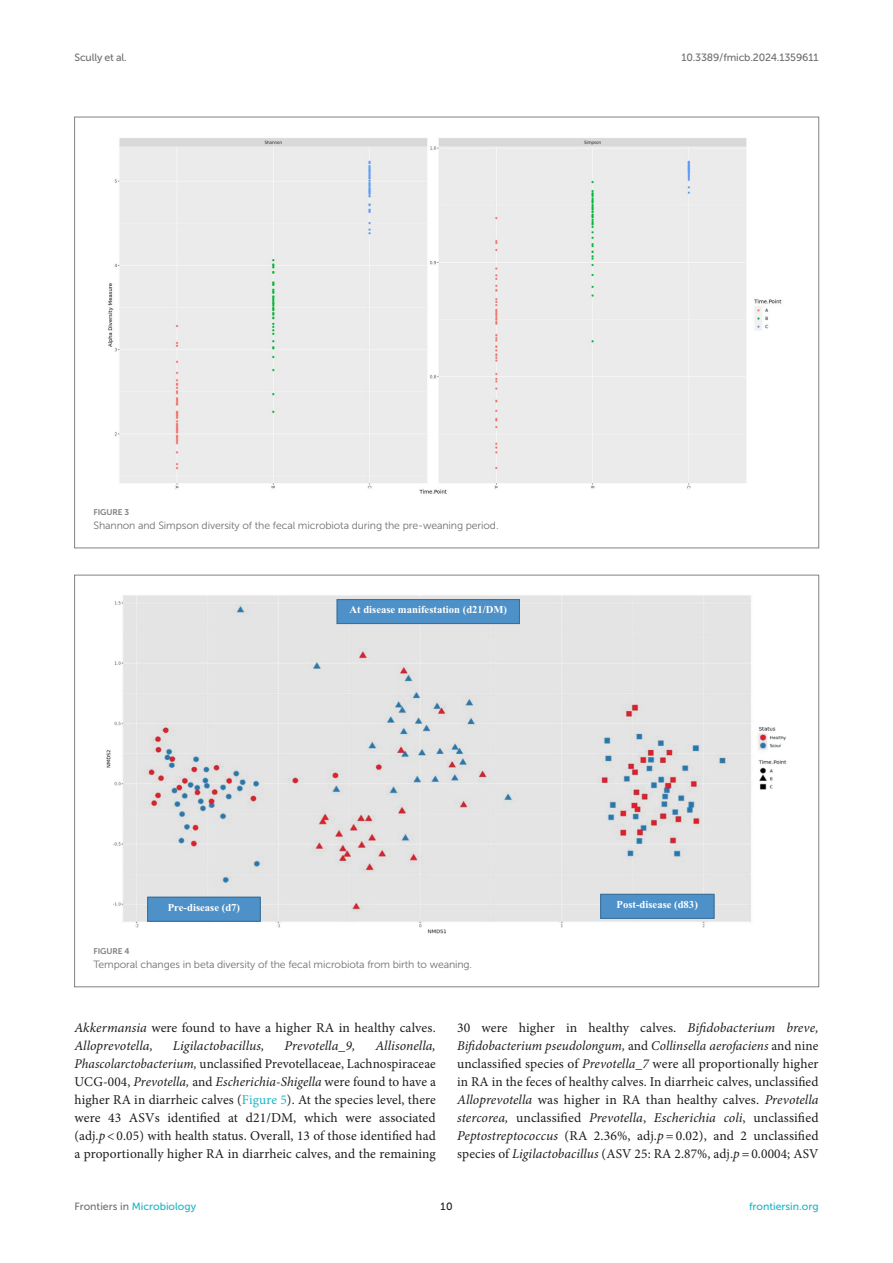
<style>
.page{position:relative;width:893px;height:1263px;background:#fff}
.page>*{position:absolute;margin:0;border:0;box-sizing:border-box;transform-origin:0 0}
.TEXT_FLUSH{font:13.5px/18px "Minion Pro";letter-spacing:.01em;color:#1b1c1b;text-align:justify}
.TEXT_FLUSH-2{font:italic 13.5px "Minion Pro";letter-spacing:.005em;color:#1b1c1b}
.t1{font:700 10.65px "Times New Roman";color:#fff}
.FIG_LEG{font:10.5px "Museo Sans 300";letter-spacing:-.01em;color:#706f70}
.t2{font:10.5px "Museo Sans 500";color:#1db5c3}
.t3{font:10.5px "Museo Sans 500";letter-spacing:-.015em;color:#706f70}
.t4{font:10.5px "Museo Sans 500";color:#1b1c1b}
.FIG_HD{font:8.25px "Museo Sans 700";letter-spacing:-.01em;color:#7e7f7f}
.s1{font-style:italic}
.s2{color:#1db5c3}
.s3{color:#706f70}
</style>
<div class="page">
<img style="left:108px;top:138px;width:674px;height:356px">
<img style="left:106px;top:595px;width:681px;height:339px">
<div style="left:147px;top:897px;width:114px;height:25px;background:#4e91c9;border:1px solid #3c709a"></div>
<div style="left:337px;top:599px;width:183px;height:25px;background:#4e91c9;border:1px solid #3c709a"></div>
<div style="left:600px;top:894px;width:114px;height:25px;background:#4e91c9;border:1px solid #3c709a"></div>
<p class="t3" style="left:74px;top:51px;width:54px">Scully et al.</p>
<p class="t3" style="left:681px;top:51px;width:139px">10.3389/fmicb.2024.1359611</p>
<p class="FIG_HD" style="left:94px;top:508px;width:37px">FIGURE 3</p>
<p class="FIG_LEG" style="left:94px;top:520px;width:407px">Shannon and Simpson diversity of the fecal microbiota during the pre-weaning period.</p>
<p class="t1" style="left:349px;top:602px;width:159px">At disease manifestation (d21/DM)</p>
<p class="t1" style="left:168px;top:900px;width:74px">Pre-disease (d7)</p>
<p class="FIG_HD" style="left:94px;top:947px;width:37px">FIGURE 4</p>
<p class="FIG_LEG" style="left:94px;top:958px;width:380px">Temporal changes in beta diversity of the fecal microbiota from birth to weaning.</p>
<p class="t1" style="left:617px;top:897px;width:83px">Post-disease (d83)</p>
<p class="TEXT_FLUSH" style="left:74px;top:1019px;width:363px"><span class="s1">Akkermansia</span> were found to have a higher RA in healthy calves.<br><span class="s1">Alloprevotella,</span></p>
<p class="TEXT_FLUSH" style="left:74px;top:1037px;width:363px;text-indent:301px"><span class="s1">Allisonella, Phascolarctobacterium,</span> unclassified Prevotellaceae, Lachnospiraceae UCG-004, <span class="s1">Prevotella,</span> and <span class="s1">Escherichia-Shigella</span> were found to have a higher RA in diarrheic calves (<span class="s2">Figure 5</span>). At the species level, there were 43 ASVs identified at d21/DM, which were associated (adj.<span class="s1">p</span> &lt; 0.05) with health status. Overall, 13 of those identified had a proportionally higher RA in diarrheic calves, and the remaining</p>
<p class="TEXT_FLUSH-2" style="left:173px;top:1036px;width:93px">Ligilactobacillus,</p>
<p class="TEXT_FLUSH-2" style="left:284px;top:1036px;width:72px">Prevotella_9,</p>
<p class="TEXT_FLUSH" style="left:457px;top:1019px;width:363px">30 were higher in healthy calves. <span class="s1">Bifidobacterium breve, Bifidobacterium pseudolongum,</span> and <span class="s1">Collinsella aerofaciens</span> and nine unclassified species of <span class="s1">Prevotella_7</span> were all proportionally higher in RA in the feces of healthy calves. In diarrheic calves, unclassified <span class="s1">Alloprevotella</span> was higher in RA than healthy calves. <span class="s1">Prevotella stercorea,</span> unclassified <span class="s1">Prevotella</span>, <span class="s1">Escherichia coli</span>, unclassified <span class="s1">Peptostreptococcus</span> (RA 2.36%, adj.<span class="s1">p</span>=0.02), and 2 unclassified species of <span class="s1">Ligilactobacillus</span> (ASV 25: RA 2.87%, adj.<span class="s1">p</span>= 0.0004; ASV</p>
<p class="t2" style="left:74px;top:1200px;width:123px"><span class="s3">Frontiers in</span> Microbiology</p>
<p class="t4" style="left:440px;top:1200px;width:14px">10</p>
<p class="t2" style="left:749px;top:1200px;width:71px">frontiersin.org</p>
</div>
